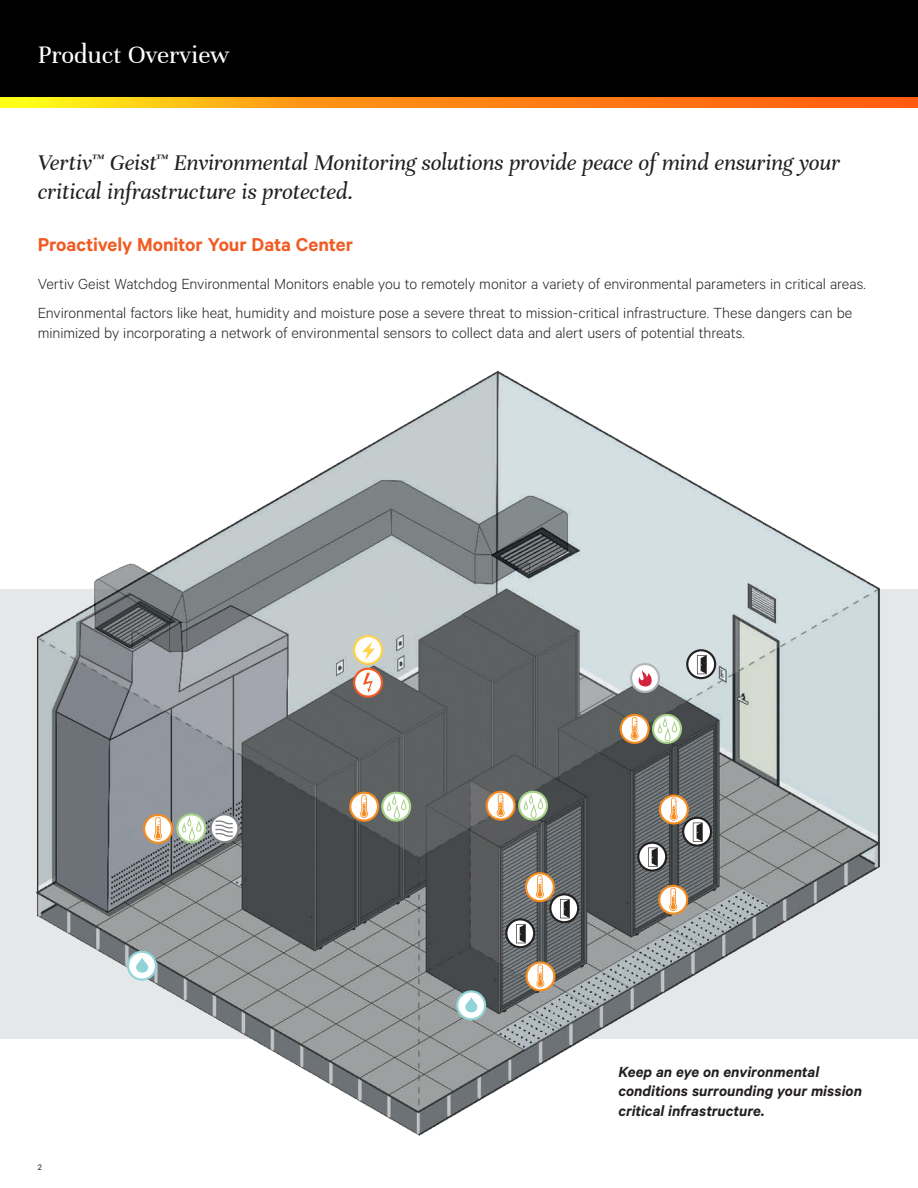
<style>
.page{position:relative;width:918px;height:1188px;background:#fff}
.page>*{position:absolute;margin:0;border:0;box-sizing:border-box;transform-origin:0 0}
.t1{font:27px "Unna";color:#fff}
.Vertiv_Lead-in{font:italic 24px/28.8px "Unna";letter-spacing:-.005em;color:#231f20}
.Vertiv_Orange_Main_H{font:600 21px "Calibre";letter-spacing:-.005em;color:#f15b24}
.Vertiv_Body_Text{font:300 16.5px/19.8px "Calibre";letter-spacing:-.005em;color:#231f20}
.Vertiv_Subhead{font:italic 600 16.5px/19.8px "Calibre";color:#231f20}
.t2{font:9px "Calibre";color:#231f20}
</style>
<div class="page">
<div style="left:0;top:0;width:918px;height:108px;background:#000"></div>
<svg style="left:0;top:98px;width:918px;height:10px"></svg>
<div style="left:0;top:589px;width:918px;height:450px;background:#e6e7e9"></div>
<img style="left:35px;top:371px;width:845px;height:765px">
<svg style="left:144px;top:815px;width:28px;height:28px"></svg>
<div style="left:143px;top:814px;width:30px;height:30px;border:2px solid #f68b1f;border-radius:50%"></div>
<svg style="left:154px;top:817px;width:8px;height:23px"></svg>
<svg style="left:177px;top:814px;width:28px;height:28px"></svg>
<div style="left:176px;top:813px;width:30px;height:30px;border:2px solid #a5d287;border-radius:50%"></div>
<svg style="left:182px;top:816px;width:19px;height:25px"></svg>
<svg style="left:211px;top:814px;width:27px;height:28px"></svg>
<div style="left:210px;top:813px;width:30px;height:30px;border:2px solid #808285;border-radius:50%"></div>
<svg style="left:215px;top:820px;width:18px;height:17px"></svg>
<svg style="left:128px;top:952px;width:28px;height:28px"></svg>
<div style="left:127px;top:951px;width:30px;height:30px;border:2px solid #90d4d8;border-radius:50%"></div>
<svg style="left:136px;top:957px;width:12px;height:16px"></svg>
<svg style="left:457px;top:991px;width:28px;height:28px"></svg>
<div style="left:456px;top:990px;width:30px;height:30px;border:2px solid #90d4d8;border-radius:50%"></div>
<svg style="left:465px;top:997px;width:12px;height:15px"></svg>
<svg style="left:506px;top:919px;width:28px;height:28px"></svg>
<div style="left:505px;top:918px;width:30px;height:30px;border:2px solid #231f20;border-radius:50%"></div>
<svg style="left:516px;top:924px;width:10px;height:19px"></svg>
<svg style="left:550px;top:894px;width:28px;height:28px"></svg>
<div style="left:549px;top:893px;width:30px;height:30px;border:2px solid #231f20;border-radius:50%"></div>
<svg style="left:560px;top:899px;width:10px;height:19px"></svg>
<svg style="left:638px;top:843px;width:28px;height:28px"></svg>
<div style="left:637px;top:842px;width:30px;height:30px;border:2px solid #231f20;border-radius:50%"></div>
<svg style="left:648px;top:848px;width:10px;height:19px"></svg>
<svg style="left:683px;top:818px;width:28px;height:28px"></svg>
<div style="left:682px;top:817px;width:30px;height:30px;border:2px solid #231f20;border-radius:50%"></div>
<svg style="left:693px;top:823px;width:10px;height:19px"></svg>
<svg style="left:350px;top:793px;width:28px;height:28px"></svg>
<div style="left:349px;top:792px;width:30px;height:30px;border:2px solid #f68b1f;border-radius:50%"></div>
<svg style="left:360px;top:795px;width:8px;height:23px"></svg>
<svg style="left:487px;top:792px;width:28px;height:28px"></svg>
<div style="left:486px;top:791px;width:30px;height:30px;border:2px solid #f68b1f;border-radius:50%"></div>
<svg style="left:497px;top:794px;width:8px;height:23px"></svg>
<svg style="left:621px;top:715px;width:28px;height:28px"></svg>
<div style="left:620px;top:714px;width:30px;height:30px;border:2px solid #f68b1f;border-radius:50%"></div>
<svg style="left:631px;top:717px;width:8px;height:23px"></svg>
<svg style="left:660px;top:796px;width:28px;height:27px"></svg>
<div style="left:659px;top:795px;width:30px;height:30px;border:2px solid #f68b1f;border-radius:50%"></div>
<svg style="left:670px;top:797px;width:8px;height:24px"></svg>
<svg style="left:526px;top:873px;width:28px;height:28px"></svg>
<div style="left:525px;top:872px;width:30px;height:30px;border:2px solid #f68b1f;border-radius:50%"></div>
<svg style="left:536px;top:875px;width:8px;height:23px"></svg>
<svg style="left:526px;top:962px;width:28px;height:28px"></svg>
<div style="left:525px;top:961px;width:30px;height:30px;border:2px solid #f68b1f;border-radius:50%"></div>
<svg style="left:536px;top:964px;width:8px;height:24px"></svg>
<svg style="left:659px;top:886px;width:28px;height:28px"></svg>
<div style="left:658px;top:885px;width:30px;height:30px;border:2px solid #f68b1f;border-radius:50%"></div>
<svg style="left:669px;top:888px;width:8px;height:23px"></svg>
<svg style="left:382px;top:793px;width:28px;height:28px"></svg>
<div style="left:381px;top:792px;width:30px;height:30px;border:2px solid #a5d287;border-radius:50%"></div>
<svg style="left:387px;top:794px;width:19px;height:25px"></svg>
<svg style="left:519px;top:792px;width:28px;height:28px"></svg>
<div style="left:518px;top:791px;width:30px;height:30px;border:2px solid #a5d287;border-radius:50%"></div>
<svg style="left:524px;top:793px;width:19px;height:25px"></svg>
<svg style="left:653px;top:715px;width:28px;height:28px"></svg>
<div style="left:652px;top:714px;width:30px;height:30px;border:2px solid #a5d287;border-radius:50%"></div>
<svg style="left:658px;top:716px;width:19px;height:25px"></svg>
<svg style="left:687px;top:650px;width:28px;height:28px"></svg>
<div style="left:686px;top:649px;width:30px;height:30px;border:2px solid #231f20;border-radius:50%"></div>
<svg style="left:697px;top:655px;width:10px;height:19px"></svg>
<svg style="left:354px;top:636px;width:28px;height:28px"></svg>
<div style="left:353px;top:635px;width:30px;height:30px;border:2px solid #ffd345;border-radius:50%"></div>
<svg style="left:362px;top:641px;width:13px;height:20px"></svg>
<svg style="left:354px;top:669px;width:28px;height:28px"></svg>
<div style="left:353px;top:668px;width:30px;height:30px;border:2px solid #f15b24;border-radius:50%"></div>
<svg style="left:363px;top:673px;width:10px;height:20px"></svg>
<svg style="left:631px;top:664px;width:28px;height:28px"></svg>
<div style="left:630px;top:663px;width:30px;height:30px;border:2px solid #b4b5b8;border-radius:50%"></div>
<svg style="left:639px;top:670px;width:13px;height:16px"></svg>
<h1 class="t1" style="left:38px;top:39px;width:193px">Product Overview</h1>
<p class="Vertiv_Lead-in" style="left:38px;top:149px;width:804px">Vertiv<sup>™</sup> Geist<sup>™</sup> Environmental Monitoring solutions provide peace of mind ensuring your critical infrastructure is protected.</p>
<p class="Vertiv_Orange_Main_H" style="left:38px;top:232px;width:317px">Proactively Monitor Your Data Center</p>
<p class="Vertiv_Body_Text" style="left:38px;top:273px;width:830px">Vertiv Geist Watchdog Environmental Monitors enable you to remotely monitor a variety of environmental parameters in critical areas.</p>
<p class="Vertiv_Body_Text" style="left:38px;top:302px;width:816px">Environmental factors like heat, humidity and moisture pose a severe threat to mission-critical infrastructure. These dangers can be minimized by incorporating a network of environmental sensors to collect data and alert users of potential threats.</p>
<p class="t2" style="left:38px;top:1162px;width:6px">2</p>
<p class="Vertiv_Subhead" style="left:618px;top:1061px;width:245px">Keep an eye on environmental conditions surrounding your mission critical infrastructure.</p>
</div>
